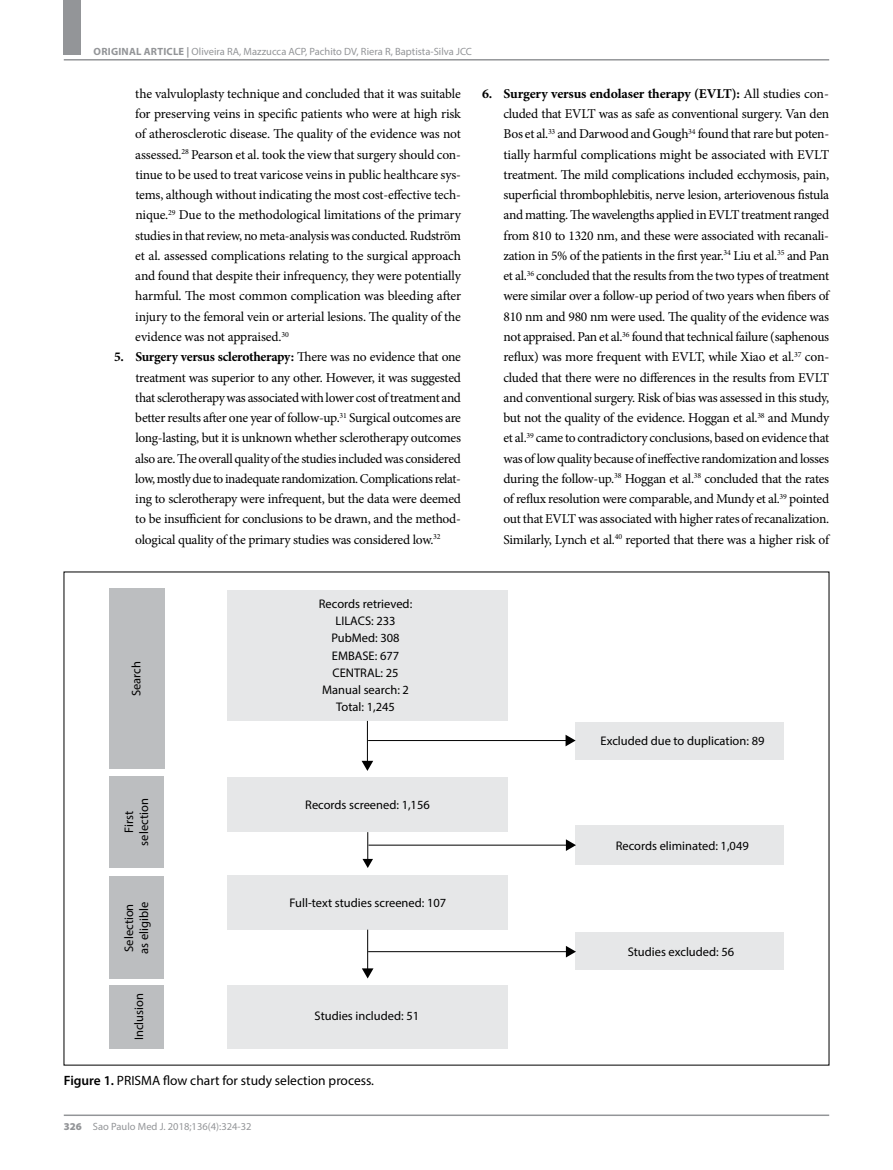
<style>
.page{position:relative;width:893px;height:1170px;background:#fff}
.page>*{position:absolute;margin:0;border:0;box-sizing:border-box;transform-origin:0 0}
.t1{font:13.5px/20.2px "Minion Pro";letter-spacing:-.02em;color:#000;text-align:justify}
.t2{font:13.5px "Myriad Pro";color:#000}
.t3{font:12.45px/17.1px "Myriad Pro";color:#000;text-align:center}
.t4{font:10.5px "Myriad Pro";color:#939598}
.s1{font-weight:700}
.s2{font-weight:600}
.s3{font-weight:900}
</style>
<div class="page">
<div style="left:64px;top:0;width:17px;height:55px;background:#939598"></div>
<hr style="left:64px;top:59px;width:765px;height:2px;background:#939598">
<hr style="left:64px;top:1114px;width:765px;height:1px;background:#939598">
<div style="left:110px;top:776px;width:54px;height:91px;background:#bcbec0"></div>
<div style="left:110px;top:875px;width:54px;height:103px;background:#bcbec0"></div>
<div style="left:110px;top:985px;width:54px;height:63px;background:#bcbec0"></div>
<div style="left:109px;top:588px;width:56px;height:180px;background:#bcbec0"></div>
<div style="left:576px;top:824px;width:208px;height:40px;background:#e6e7e8"></div>
<div style="left:576px;top:932px;width:208px;height:37px;background:#e6e7e8"></div>
<div style="left:576px;top:721px;width:208px;height:38px;background:#e6e7e8"></div>
<div style="left:227px;top:590px;width:281px;height:130px;background:#e6e7e8"></div>
<div style="left:227px;top:777px;width:280px;height:55px;background:#e6e7e8"></div>
<div style="left:227px;top:874px;width:281px;height:55px;background:#e6e7e8"></div>
<div style="left:227px;top:984px;width:281px;height:63px;background:#e6e7e8"></div>
<hr style="left:367px;top:720px;width:1px;height:42px;background:#000">
<svg style="left:362px;top:760px;width:11px;height:10px"></svg>
<hr style="left:368px;top:740px;width:199px;height:1px;background:#000">
<svg style="left:566px;top:734px;width:10px;height:12px"></svg>
<svg style="left:362px;top:832px;width:11px;height:36px"></svg>
<hr style="left:367px;top:929px;width:1px;height:41px;background:#000">
<svg style="left:362px;top:968px;width:11px;height:10px"></svg>
<hr style="left:368px;top:844px;width:200px;height:1px;background:#000">
<svg style="left:566px;top:839px;width:10px;height:11px"></svg>
<hr style="left:368px;top:951px;width:200px;height:1px;background:#000">
<svg style="left:566px;top:945px;width:10px;height:12px"></svg>
<p class="t4" style="left:94px;top:45px;width:380px"><span class="s1">ORIGINAL ARTICLE |</span> Oliveira RA, Mazzucca ACP, Pachito DV, Riera R, Baptista-Silva JCC</p>
<p class="t1" style="left:135px;top:83px;width:327px">the valvuloplasty technique and concluded that it was suitable for preserving veins in specific patients who were at high risk of atherosclerotic disease. The quality of the evidence was not assessed.<sup>28</sup> Pearson et al. took the view that surgery should con&shy;tinue to be used to treat varicose veins in public healthcare sys&shy;tems, although without indicating the most cost-effective tech&shy;nique.<sup>29</sup> Due to the methodological limitations of the primary studies in that review, no meta-analysis was conducted. Rudström et al. assessed complications relating to the surgical approach and found that despite their infrequency, they were potentially harmful. The most common complication was bleeding after injury to the femoral vein or arterial lesions. The quality of the evidence was not appraised.<sup>30</sup></p>
<p class="t1" style="left:135px;top:347px;width:327px;text-indent:-21px"><span class="s1">5. Surgery versus sclerotherapy:</span> There was no evidence that one treatment was superior to any other. However, it was suggested that sclerotherapy was associated with lower cost of treatment and better results after one year of follow-up.<sup>31</sup> Surgical outcomes are long-lasting, but it is unknown whether sclerotherapy outcomes also are. The overall quality of the studies included was considered low, mostly due to inadequate randomization. Complications relat&shy;ing to sclerotherapy were infrequent, but the data were deemed to be insufficient for conclusions to be drawn, and the method&shy;ological quality of the primary studies was considered low.<sup>32</sup></p>
<p class="t1" style="left:503px;top:83px;width:327px;text-indent:-21px"><span class="s1">6. Surgery versus endolaser therapy (EVLT):</span> All studies con&shy;cluded that EVLT was as safe as conventional surgery. Van den Bos et al.<sup>33</sup> and Darwood and Gough<sup>34</sup> found that rare but poten&shy;tially harmful complications might be associated with EVLT treatment. The mild complications included ecchymosis, pain, superficial thrombophlebitis, nerve lesion, arteriovenous fistula and matting. The wavelengths applied in EVLT treatment ranged from 810 to 1320 nm, and these were associated with recanali&shy;zation in 5% of the patients in the first year.<sup>34</sup> Liu et al.<sup>35</sup> and Pan et al.<sup>36</sup> concluded that the results from the two types of treatment were similar over a follow-up period of two years when fibers of 810 nm and 980 nm were used. The quality of the evidence was not appraised. Pan et al.<sup>36</sup> found that technical failure (saphenous reflux) was more frequent with EVLT, while Xiao et al.<sup>37</sup> con&shy;cluded that there were no differences in the results from EVLT and conventional surgery. Risk of bias was assessed in this study, but not the quality of the evidence. Hoggan et al.<sup>38</sup> and Mundy et al.<sup>39</sup> came to contradictory conclusions, based on evidence that was of low quality because of ineffective randomization and losses during the follow-up.<sup>38</sup> Hoggan et al.<sup>38</sup> concluded that the rates of reflux resolution were comparable, and Mundy et al.<sup>39</sup> pointed out that EVLT was associated with higher rates of recanalization.<br>Similarly, Lynch et al.<sup>40</sup> reported that there was a higher risk of</p>
<p class="t3" style="left:128px;top:696px;width:36px;rotate:-90deg">Search</p>
<p class="t3" style="left:121px;top:845px;width:48px;line-height:15px;rotate:-90deg">First selection</p>
<p class="t3" style="left:121px;top:953px;width:53px;line-height:15px;text-align:left;rotate:-90deg">Selection as eligible</p>
<p class="t3" style="left:130px;top:1040px;width:49px;rotate:-90deg">Inclusion</p>
<p class="t3" style="left:319px;top:595px;width:95px">Records retrieved:<br>LILACS: 233<br>PubMed: 308<br>EMBASE: 677<br>CENTRAL: 25<br>Manual search: 2<br>Total: 1,245</p>
<p class="t3" style="left:305px;top:796px;width:126px">Records screened: 1,156</p>
<p class="t3" style="left:290px;top:894px;width:158px">Full-text studies screened: 107</p>
<p class="t3" style="left:315px;top:1007px;width:106px">Studies included: 51</p>
<p class="t2" style="left:64px;top:1071px;width:312px"><span class="s2">Figure 1.</span> PRISMA flow chart for study selection process.</p>
<p class="t4" style="left:64px;top:1119px;width:189px"><span class="s3">326</span> Sao Paulo Med J. 2018;136(4):324-32</p>
<p class="t3" style="left:601px;top:732px;width:165px">Excluded due to duplication: 89</p>
<p class="t3" style="left:616px;top:836px;width:135px">Records eliminated: 1,049</p>
<p class="t3" style="left:628px;top:943px;width:108px">Studies excluded: 56</p>
</div>
